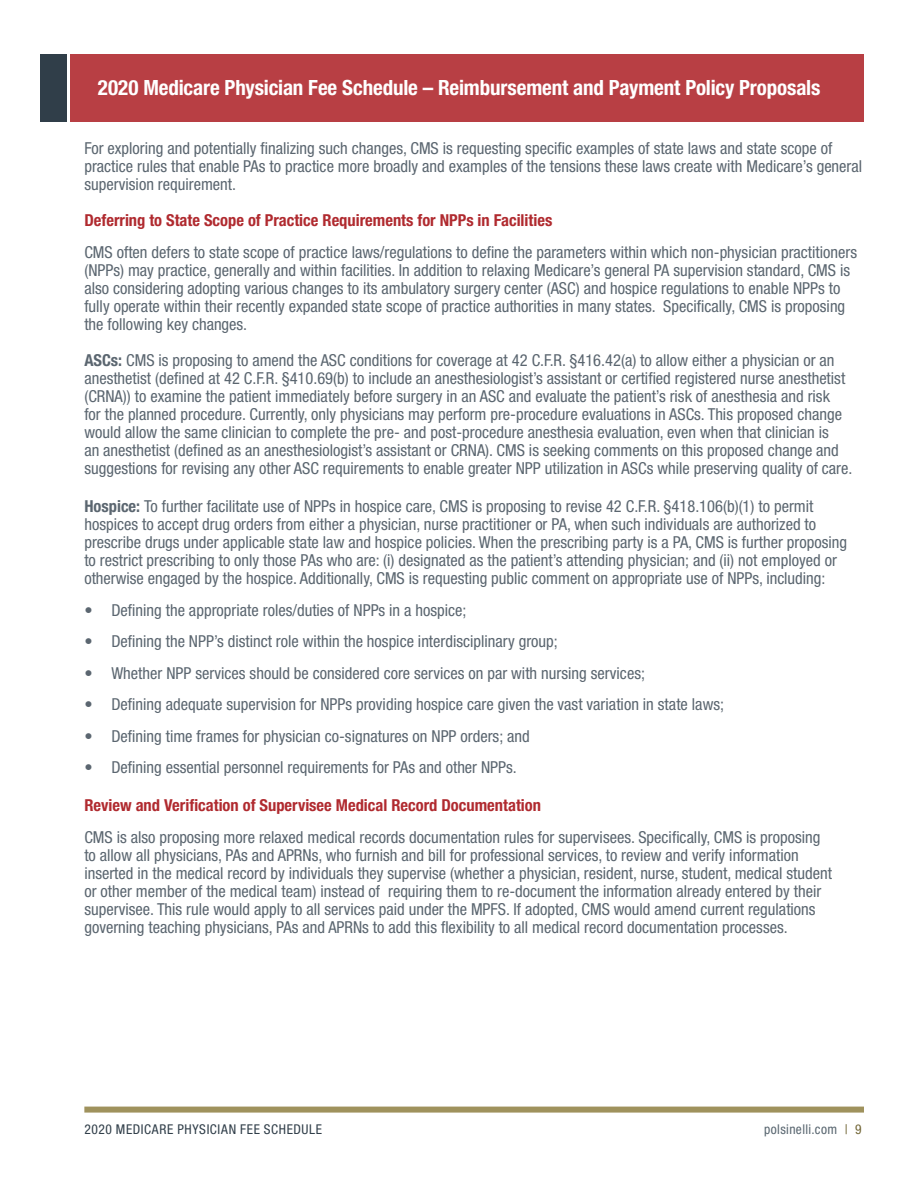
<style>
.page{position:relative;width:918px;height:1188px;background:#fff}
.page>*{position:absolute;margin:0;border:0;box-sizing:border-box;transform-origin:0 0}
.t1{font:700 condensed 21px "Helvetica Neue LT Std";letter-spacing:-.005em;color:#fff}
.t2{font:condensed 16.5px/18px "Helvetica Neue LT Std";color:#5b6670}
.t3{font:700 condensed 16.5px "Helvetica Neue LT Std";color:#b02a2f}
.t4{font:condensed 13.5px "Helvetica Neue LT Std";letter-spacing:.045em;color:#303e49}
.t5{font:condensed 13.5px "Helvetica Neue LT Std";letter-spacing:.025em;color:#596670}
.s1{font-weight:700}
.s2{color:#726637}
</style>
<div class="page">
<div style="left:84px;top:1107px;width:780px;height:6px;background:#9f925d"></div>
<div style="left:71px;top:54px;width:793px;height:68px;background:#b83f44"></div>
<div style="left:40px;top:54px;width:28px;height:68px;background:#303e49"></div>
<p class="t1" style="left:98px;top:75px;width:724px">2020 Medicare Physician Fee Schedule – Reimbursement and Payment Policy Proposals</p>
<p class="t2" style="left:84px;top:139px;width:779px">For exploring and potentially finalizing such changes, CMS is requesting specific examples of state laws and state scope of practice rules that enable PAs to practice more broadly and examples of the tensions these laws create with Medicare’s general supervision requirement.</p>
<p class="t3" style="left:84px;top:210px;width:469px">Deferring to State Scope of Practice Requirements for NPPs in Facilities</p>
<p class="t2" style="left:84px;top:243px;width:774px">CMS often defers to state scope of practice laws/regulations to define the parameters within which non-physician practitioners (NPPs) may practice, generally and within facilities. In addition to relaxing Medicare’s general PA supervision standard, CMS is also considering adopting various changes to its ambulatory surgery center (ASC) and hospice regulations to enable NPPs to fully operate within their recently expanded state scope of practice authorities in many states. Specifically, CMS is proposing the following key changes.</p>
<p class="t2" style="left:84px;top:351px;width:770px"><span class="s1">ASCs:</span> CMS is proposing to amend the ASC conditions for coverage at 42 C.F.R. §416.42(a) to allow either a physician or an anesthetist (defined at 42 C.F.R. §410.69(b) to include an anesthesiologist’s assistant or certified registered nurse anesthetist (CRNA)) to examine the patient immediately before surgery in an ASC and evaluate the patient’s risk of anesthesia and risk<br>for the planned procedure. Currently, only physicians may perform pre-procedure evaluations in ASCs. This proposed change would allow the same clinician to complete the pre- and post-procedure anesthesia evaluation, even when that clinician is<br>an anesthetist (defined as an anesthesiologist’s assistant or CRNA). CMS is seeking comments on this proposed change and suggestions for revising any other ASC requirements to enable greater NPP utilization in ASCs while preserving quality of care.</p>
<p class="t2" style="left:84px;top:497px;width:764px"><span class="s1">Hospice:</span> To further facilitate use of NPPs in hospice care, CMS is proposing to revise 42 C.F.R. §418.106(b)(1) to permit hospices to accept drug orders from either a physician, nurse practitioner or PA, when such individuals are authorized to prescribe drugs under applicable state law and hospice policies. When the prescribing party is a PA, CMS is further proposing to restrict prescribing to only those PAs who are: (i) designated as the patient’s attending physician; and (ii) not employed or otherwise engaged by the hospice. Additionally, CMS is requesting public comment on appropriate use of NPPs, including:</p>
<p class="t2" style="left:84px;top:601px;width:384px">• Defining the appropriate roles/duties of NPPs in a hospice;</p>
<p class="t2" style="left:84px;top:632px;width:475px">• Defining the NPP’s distinct role within the hospice interdisciplinary group;</p>
<p class="t2" style="left:84px;top:664px;width:562px">• Whether NPP services should be considered core services on par with nursing services;</p>
<p class="t2" style="left:84px;top:695px;width:641px">• Defining adequate supervision for NPPs providing hospice care given the vast variation in state laws;</p>
<p class="t2" style="left:84px;top:727px;width:447px">• Defining time frames for physician co-signatures on NPP orders; and</p>
<p class="t2" style="left:84px;top:758px;width:434px">• Defining essential personnel requirements for PAs and other NPPs.</p>
<p class="t3" style="left:84px;top:795px;width:458px">Review and Verification of Supervisee Medical Record Documentation</p>
<p class="t2" style="left:84px;top:828px;width:749px">CMS is also proposing more relaxed medical records documentation rules for supervisees. Specifically, CMS is proposing to allow all physicians, PAs and APRNs, who furnish and bill for professional services, to review and verify information inserted in the medical record by individuals they supervise (whether a physician, resident, nurse, student, medical student or other member of the medical team) instead of requiring them to re-document the information already entered by their supervisee. This rule would apply to all services paid under the MPFS. If adopted, CMS would amend current regulations governing teaching physicians, PAs and APRNs to add this flexibility to all medical record documentation processes.</p>
<p class="t4" style="left:84px;top:1121px;width:239px">2020 MEDICARE PHYSICIAN FEE SCHEDULE</p>
<p class="t5" style="left:764px;top:1121px;width:99px">polsinelli.com <span class="s2">| 9</span></p>
</div>
